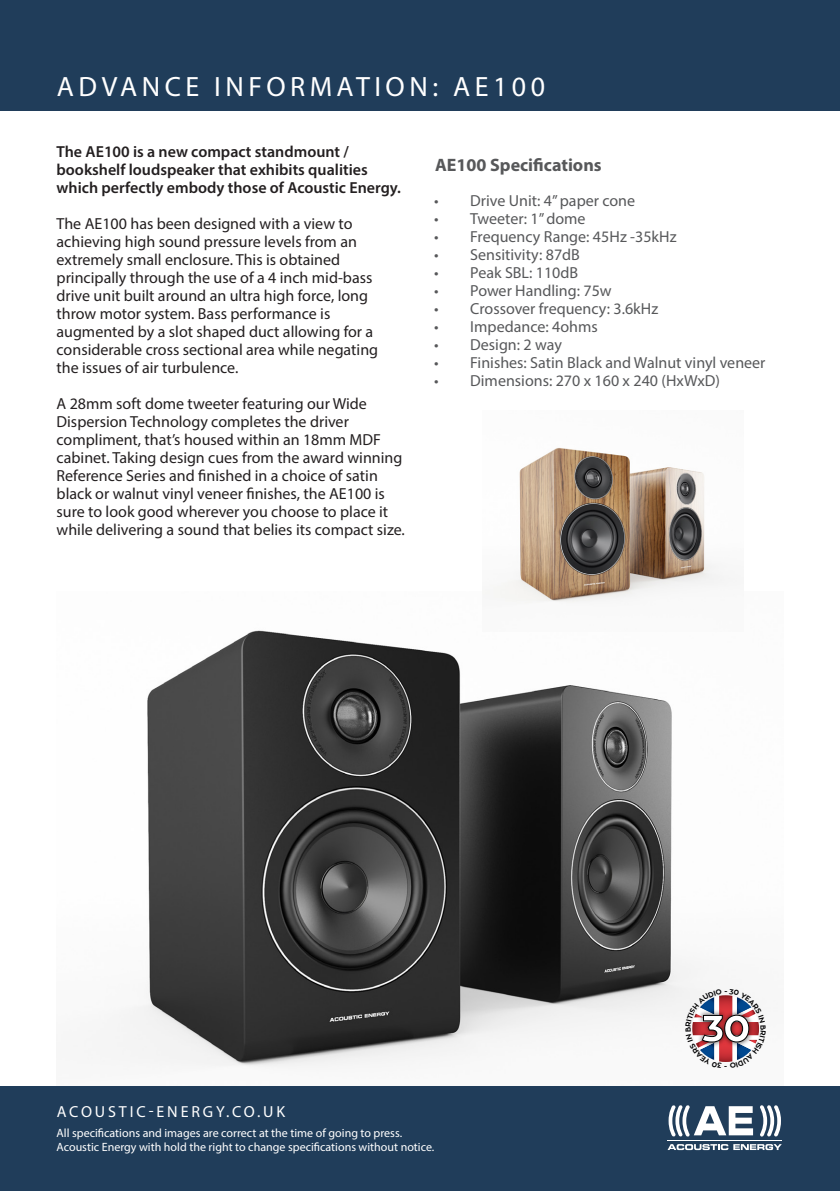
<style>
.page{position:relative;width:840px;height:1191px;background:#fff}
.page>*{position:absolute;margin:0;border:0;box-sizing:border-box;transform-origin:0 0}
.t1{font:28px "Myriad Pro";letter-spacing:.16em;color:#fff}
.t2{font:700 18px "Myriad Pro";color:#57585a}
.t3{font:16px/18px "Myriad Pro";color:#231f20}
.t4{font:16px "Myriad Pro";color:#57585a}
.t5{font:600 16px/18px "Myriad Pro";color:#231f20}
.t6{font:16px "Myriad Pro";letter-spacing:.18em;color:#fff}
.t7{font:12px/14px "Myriad Pro";color:#fff}
.t8{font:700 7.2px "Zona Pro";color:#000001}
</style>
<div class="page">
<img style="left:57px;top:630px;width:725px;height:457px">
<div style="left:0;top:1087px;width:839px;height:104px;background:#203d5a"></div>
<div style="left:0;top:0;width:839px;height:110px;background:#203d5a"></div>
<svg style="left:667px;top:1144px;width:114px;height:6px"></svg>
<hr style="left:667px;top:1140px;width:114px;height:1px;background:#fff">
<svg style="left:668px;top:1105px;width:84px;height:31px"></svg>
<svg style="left:760px;top:1105px;width:20px;height:31px"></svg>
<img style="left:482px;top:447px;width:261px;height:185px">
<svg style="left:685px;top:988px;width:80px;height:80px"></svg>
<p class="t1" style="left:57px;top:69px;width:489px">ADVANCE INFORMATION: AE100</p>
<p class="t5" style="left:57px;top:142px;width:346px">The AE100 is a new compact standmount / bookshelf loudspeaker that exhibits qualities which perfectly embody those of Acoustic Energy.</p>
<p class="t3" style="left:57px;top:214px;width:302px">The AE100 has been designed with a view to achieving high sound pressure levels from an</p>
<p class="t3" style="left:57px;top:250px;width:285px">extremely small enclosure. This is obtained</p>
<p class="t3" style="left:57px;top:268px;width:317px">principally through the use of a 4 inch mid-bass drive unit built around an ultra high force, long throw motor system. Bass performance is</p>
<p class="t3" style="left:57px;top:322px;width:323px">augmented by a slot shaped duct allowing for a considerable cross sectional area while negating</p>
<p class="t3" style="left:57px;top:358px;width:183px">the issues of air turbulence.</p>
<p class="t3" style="left:57px;top:394px;width:312px">A 28mm soft dome tweeter featuring our Wide<br>Dispersion Technology completes the driver</p>
<p class="t3" style="left:57px;top:430px;width:349px">compliment, that’s housed within an 18mm MDF cabinet. Taking design cues from the award winning Reference Series and finished in a choice of satin black or walnut vinyl veneer finishes, the AE100 is sure to look good wherever you choose to place it while delivering a sound that belies its compact size.</p>
<p class="t2" style="left:435px;top:153px;width:168px">AE100 Specifications</p>
<p class="t4" style="left:434px;top:191px;width:202px">• Drive Unit: 4” paper cone</p>
<p class="t4" style="left:434px;top:209px;width:153px">• Tweeter: 1” dome</p>
<p class="t4" style="left:434px;top:227px;width:244px">• Frequency Range: 45Hz -35kHz</p>
<p class="t4" style="left:434px;top:245px;width:147px">• Sensitivity: 87dB</p>
<p class="t4" style="left:434px;top:263px;width:145px">• Peak SBL: 110dB</p>
<p class="t4" style="left:434px;top:281px;width:179px">• Power Handling: 75w</p>
<p class="t4" style="left:434px;top:299px;width:225px">• Crossover frequency: 3.6kHz</p>
<p class="t4" style="left:434px;top:317px;width:165px">• Impedance: 4ohms</p>
<p class="t4" style="left:434px;top:335px;width:129px">• Design: 2 way</p>
<p class="t4" style="left:434px;top:353px;width:332px">• Finishes: Satin Black and Walnut vinyl veneer</p>
<p class="t4" style="left:434px;top:371px;width:287px">• Dimensions: 270 x 160 x 240 (HxWxD)</p>
<p class="t6" style="left:57px;top:1101px;width:230px">ACOUSTIC-ENERGY.CO.UK</p>
<p class="t8" style="left:724px;top:986px;width:5px">-</p>
<p class="t8" style="left:726px;top:1070px;width:4px;rotate:180deg">-</p>
<p class="t7" style="left:57px;top:1125px;width:379px">All specifications and images are correct at the time of going to press.<br>Acoustic Energy with hold the right to change specifications without notice.</p>
</div>
